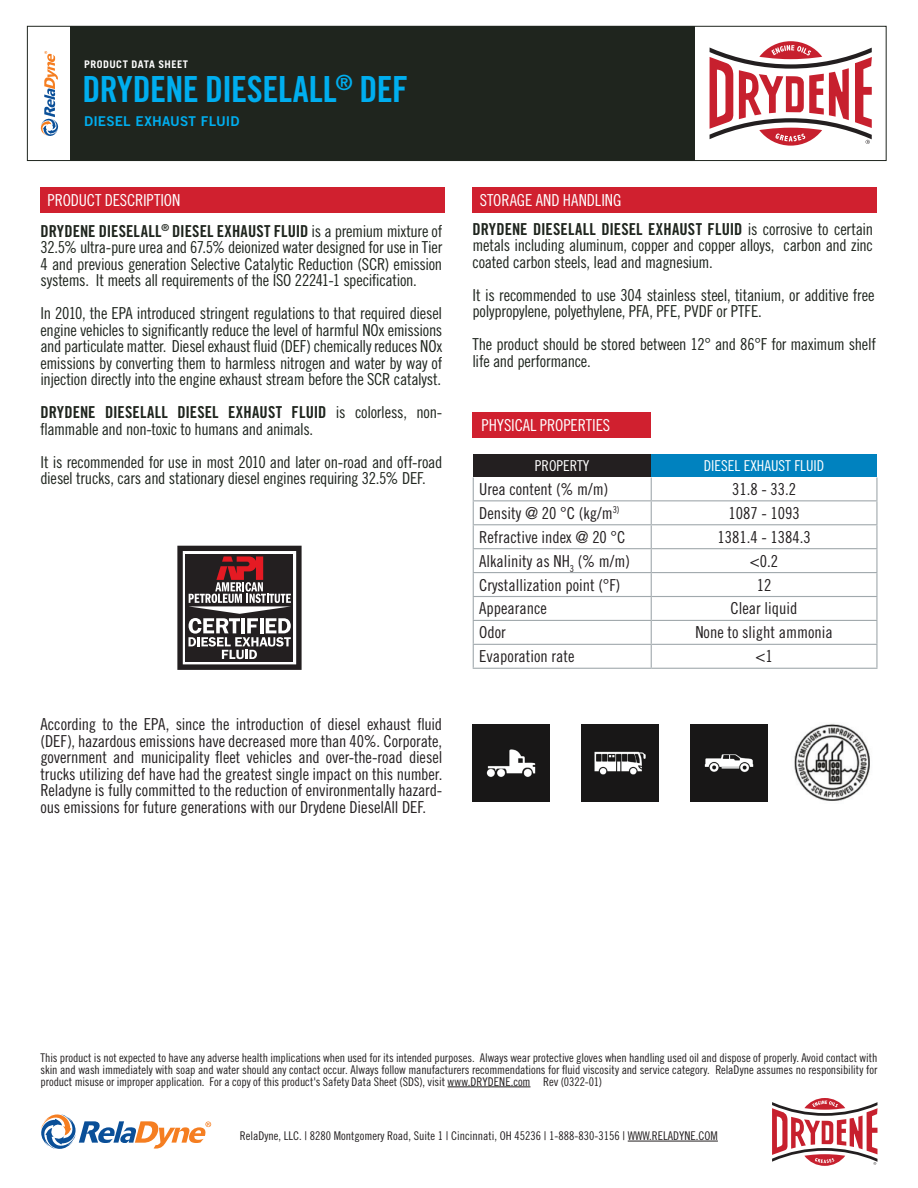
<style>
.page{position:relative;width:918px;height:1188px;background:#fff}
.page>*{position:absolute;margin:0;border:0;box-sizing:border-box;transform-origin:0 0}
.t1{font:36px "Trade Gothic LT Std Bd Cn 20";letter-spacing:-.015em;color:#00aeef}
.t2{font:16.5px/16.5px "Trade Gothic LT Std Cn 18";letter-spacing:-.02em;color:#1f251e}
.t3{font:16.5px/16.5px "Trade Gothic LT Std Cn 18";color:#231f20;text-align:justify}
.t4{font:16.5px "Trade Gothic LT Std Bd Cn 20";letter-spacing:.01em;color:#1f251e}
.t5{font:16.5px "Trade Gothic LT Std Cn 18";letter-spacing:-.005em;color:#fff}
.t6{font:15px "Trade Gothic LT Std Cn 18";color:#fff}
.t7{font:13.5px "Trade Gothic LT Std Bd 2";letter-spacing:.01em;color:#00aeef}
.t8{font:12px/12px "Trade Gothic LT Std Cn 18";color:#231f20;text-align:justify}
.t9{font:700 10.5px "Trade Gothic LT Std";letter-spacing:.045em;color:#fff}
.s1{font-family:"Trade Gothic LT Std Cn 18"}
</style>
<div class="page">
<div style="left:27px;top:26px;width:860px;height:135px;background:#fff;border:1px solid #1f251e"></div>
<div style="left:70px;top:26px;width:624px;height:135px;background:#1f251e"></div>
<div style="left:40px;top:187px;width:406px;height:26px;background:#d0202f"></div>
<svg style="left:710px;top:41px;width:162px;height:105px"></svg>
<div style="left:472px;top:413px;width:179px;height:25px;background:#d0202f"></div>
<hr style="left:448px;top:1087px;width:82px;height:1px;background:#231f20">
<svg style="left:41px;top:1114px;width:170px;height:35px"></svg>
<hr style="left:628px;top:1141px;width:90px;height:1px;background:#231f20">
<svg style="left:772px;top:1098px;width:106px;height:68px"></svg>
<svg style="left:40px;top:51px;width:18px;height:85px"></svg>
<div style="left:472px;top:187px;width:406px;height:26px;background:#d0202f"></div>
<div style="left:473px;top:454px;width:178px;height:23px;background:#231f20"></div>
<div style="left:651px;top:454px;width:226px;height:23px;background:#0082bf"></div>
<hr style="left:876px;top:478px;width:2px;height:22px;background:#a1a9ad">
<hr style="left:473px;top:500px;width:178px;height:1px;background:#a1a9ad">
<hr style="left:651px;top:500px;width:227px;height:1px;background:#a1a9ad">
<hr style="left:876px;top:501px;width:2px;height:23px;background:#a1a9ad">
<hr style="left:473px;top:524px;width:178px;height:1px;background:#a1a9ad">
<hr style="left:651px;top:524px;width:227px;height:1px;background:#a1a9ad">
<hr style="left:876px;top:525px;width:2px;height:23px;background:#a1a9ad">
<hr style="left:473px;top:548px;width:178px;height:1px;background:#a1a9ad">
<hr style="left:651px;top:548px;width:227px;height:1px;background:#a1a9ad">
<hr style="left:876px;top:549px;width:2px;height:23px;background:#a1a9ad">
<hr style="left:473px;top:572px;width:178px;height:1px;background:#a1a9ad">
<hr style="left:651px;top:572px;width:227px;height:1px;background:#a1a9ad">
<hr style="left:876px;top:573px;width:2px;height:23px;background:#a1a9ad">
<hr style="left:473px;top:596px;width:178px;height:1px;background:#a1a9ad">
<hr style="left:651px;top:596px;width:227px;height:1px;background:#a1a9ad">
<hr style="left:876px;top:597px;width:2px;height:23px;background:#a1a9ad">
<hr style="left:473px;top:644px;width:178px;height:1px;background:#a1a9ad">
<hr style="left:651px;top:644px;width:227px;height:1px;background:#a1a9ad">
<svg style="left:651px;top:478px;width:1px;height:190px"></svg>
<hr style="left:473px;top:620px;width:178px;height:1px;background:#a1a9ad">
<hr style="left:651px;top:620px;width:227px;height:1px;background:#a1a9ad">
<hr style="left:876px;top:621px;width:2px;height:23px;background:#a1a9ad">
<svg style="left:473px;top:478px;width:1px;height:190px"></svg>
<hr style="left:876px;top:645px;width:2px;height:23px;background:#a1a9ad">
<hr style="left:473px;top:668px;width:178px;height:1px;background:#a1a9ad">
<hr style="left:651px;top:668px;width:227px;height:1px;background:#a1a9ad">
<svg style="left:177px;top:546px;width:125px;height:124px"></svg>
<img style="left:472px;top:725px;width:77px;height:77px">
<img style="left:582px;top:725px;width:76px;height:77px">
<img style="left:691px;top:725px;width:77px;height:77px">
<img style="left:794px;top:723px;width:76px;height:78px">
<p class="t9" style="left:84px;top:57px;width:106px">PRODUCT DATA SHEET</p>
<h1 class="t1" style="left:83px;top:67px;width:327px">DRYDENE DIESELALL<sup>®</sup> DEF</h1>
<p class="t7" style="left:84px;top:113px;width:157px">DIESEL EXHAUST FLUID</p>
<p class="t5" style="left:47px;top:190px;width:134px">PRODUCT DESCRIPTION</p>
<p class="t4" style="left:40px;top:221px;width:403px">DRYDENE DIESELALL<sup>®</sup> DIESEL EXHAUST FLUID <span class="s1">is a premium mixture of</span></p>
<p class="t2" style="left:41px;top:239px;width:403px;text-align:justify">32.5% ultra-pure urea and 67.5% deionized water designed for use in Tier 4 and previous generation Selective Catalytic Reduction (SCR) emission systems. It meets all requirements of the ISO 22241-1 specification.</p>
<p class="t2" style="left:41px;top:305px;width:403px;text-align:justify">In 2010, the EPA introduced stringent regulations to that required diesel engine vehicles to significantly reduce the level of harmful NOx emissions and particulate matter. Diesel exhaust fluid (DEF) chemically reduces NOx emissions by converting them to harmless nitrogen and water by way of injection directly into the engine exhaust stream before the SCR catalyst.</p>
<p class="t4" style="left:41px;top:402px;width:403px">DRYDENE DIESELALL DIESEL EXHAUST FLUID <span class="s1">is colorless, non-</span></p>
<p class="t2" style="left:41px;top:412px;width:403px;line-height:33px">flammable and non-toxic to humans and animals.<br>It is recommended for use in most 2010 and later on-road and off-road</p>
<p class="t2" style="left:41px;top:470px;width:387px">diesel trucks, cars and stationary diesel engines requiring 32.5% DEF.</p>
<p class="t3" style="left:40px;top:716px;width:403px">According to the EPA, since the introduction of diesel exhaust fluid (DEF), hazardous emissions have decreased more than 40%. Corporate, government and municipality fleet vehicles and over-the-road diesel trucks utilizing def have had the greatest single impact on this number.<br>Reladyne is fully committed to the reduction of environmentally hazard&shy;ous emissions for future generations with our Drydene DieselAll DEF.</p>
<p class="t5" style="left:480px;top:190px;width:143px">STORAGE AND HANDLING</p>
<p class="t4" style="left:473px;top:219px;width:402px">DRYDENE DIESELALL DIESEL EXHAUST FLUID <span class="s1">is corrosive to certain</span></p>
<p class="t2" style="left:473px;top:237px;width:402px">metals including aluminum, copper and copper alloys, carbon and zinc coated carbon steels, lead and magnesium.</p>
<p class="t2" style="left:473px;top:286px;width:404px">It is recommended to use 304 stainless steel, titanium, or additive free polypropylene, polyethylene, PFA, PFE, PVDF or PTFE.</p>
<p class="t2" style="left:473px;top:336px;width:405px">The product should be stored between 12° and 86°F for maximum shelf life and performance.</p>
<p class="t5" style="left:481px;top:416px;width:130px">PHYSICAL PROPERTIES</p>
<p class="t6" style="left:535px;top:457px;width:56px">PROPERTY</p>
<p class="t6" style="left:704px;top:457px;width:122px">DIESEL EXHAUST FLUID</p>
<p class="t3" style="left:479px;top:481px;width:131px">Urea content (% m/m)</p>
<p class="t3" style="left:732px;top:481px;width:66px">31.8 - 33.2</p>
<p class="t3" style="left:479px;top:504px;width:142px">Density @ 20 °C (kg/m<sup>3)</sup></p>
<p class="t3" style="left:728px;top:504px;width:73px">1087 - 1093</p>
<p class="t3" style="left:479px;top:528px;width:148px">Refractive index @ 20 °C</p>
<p class="t3" style="left:717px;top:528px;width:95px">1381.4 - 1384.3</p>
<p class="t3" style="left:479px;top:552px;width:152px">Alkalinity as NH<sub>3</sub> (% m/m)</p>
<p class="t3" style="left:750px;top:552px;width:30px">&lt;0.2</p>
<p class="t3" style="left:479px;top:576px;width:143px">Crystallization point (°F)</p>
<p class="t3" style="left:757px;top:576px;width:16px">12</p>
<p class="t3" style="left:479px;top:600px;width:69px">Appearance</p>
<p class="t3" style="left:731px;top:600px;width:68px">Clear liquid</p>
<p class="t3" style="left:479px;top:624px;width:28px">Odor</p>
<p class="t3" style="left:695px;top:624px;width:139px">None to slight ammonia</p>
<p class="t3" style="left:479px;top:648px;width:97px">Evaporation rate</p>
<p class="t3" style="left:755px;top:648px;width:19px">&lt;1</p>
<p class="t8" style="left:40px;top:1051px;width:838px">This product is not expected to have any adverse health implications when used for its intended purposes. Always wear protective gloves when handling used oil and dispose of properly. Avoid contact with skin and wash immediately with soap and water should any contact occur. Always follow manufacturers recommendations for fluid viscosity and service category. RelaDyne assumes no responsibility for product misuse or improper application. For a copy of this product's Safety Data Sheet (SDS), visit www.DRYDENE.com Rev (0322-01)</p>
<p class="t8" style="left:240px;top:1129px;width:479px">RelaDyne, LLC. | 8280 Montgomery Road, Suite 1 | Cincinnati, OH 45236 | 1-888-830-3156 | WWW.RELADYNE.COM</p>
</div>
